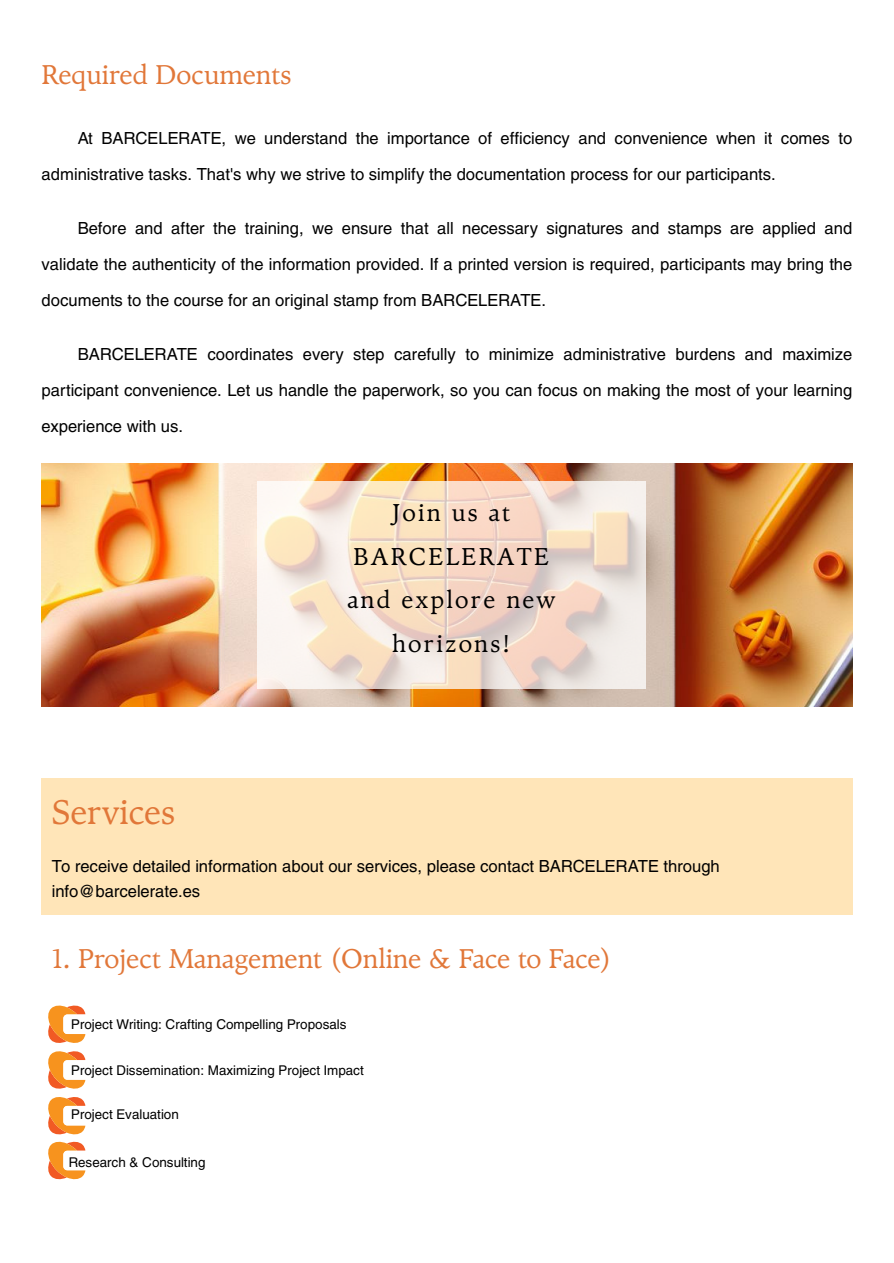
<style>
.page{position:relative;width:894px;height:1263px;background:#fff}
.page>*{position:absolute;margin:0;border:0;box-sizing:border-box;transform-origin:0 0}
.t1{font:34.5px "TY Serif";color:#e17739}
.t2{font:27px "TY Serif";color:#e17739}
.t3{font:24.3px/43.8px "TY Serif";letter-spacing:.09em;color:#000;text-align:center}
.t4{font:16.5px/36px "Helios";color:#000}
.t5{font:13.35px "Helios";color:#000}
</style>
<div class="page">
<img style="left:42px;top:464px;width:810px;height:242px">
<svg style="left:257px;top:481px;width:388px;height:208px;background:#f2dfd0"></svg>
<div style="left:42px;top:778px;width:810px;height:137px;background:#ffe5b8"></div>
<svg style="left:48px;top:1005px;width:38px;height:38px"></svg>
<svg style="left:48px;top:1051px;width:38px;height:38px"></svg>
<svg style="left:48px;top:1097px;width:38px;height:38px"></svg>
<svg style="left:48px;top:1141px;width:38px;height:39px"></svg>
<h1 class="t2" style="left:42px;top:59px;width:251px">Required Documents</h1>
<p class="t4" style="left:42px;top:120px;width:812px;text-indent:36px">At BARCELERATE, we understand the importance of efficiency and convenience when it comes to administrative tasks. That's why we strive to simplify the documentation process for our participants.</p>
<p class="t4" style="left:42px;top:210px;width:812px;text-align:justify;text-indent:36px">Before and after the training, we ensure that all necessary signatures and stamps are applied and validate the authenticity of the information provided. If a printed version is required, participants may bring the documents to the course for an original stamp from BARCELERATE.</p>
<p class="t4" style="left:42px;top:336px;width:811px;text-align:justify;text-indent:36px">BARCELERATE coordinates every step carefully to minimize administrative burdens and maximize participant convenience. Let us handle the paperwork, so you can focus on making the most of your learning experience with us.</p>
<p class="t3" style="left:353px;top:491px;width:197px">Join us at<br>BARCELERATE</p>
<p class="t3" style="left:347px;top:578px;width:209px">and explore new horizons!</p>
<h1 class="t1" style="left:52px;top:791px;width:125px">Services</h1>
<p class="t4" style="left:52px;top:853px;width:669px;line-height:24.8px">To receive detailed information about our services, please contact BARCELERATE through info@barcelerate.es</p>
<p class="t2" style="left:51px;top:942px;width:562px">1. Project Management (Online &amp; Face to Face)</p>
<p class="t5" style="left:71px;top:1015px;width:277px">Project Writing: Crafting Compelling Proposals</p>
<p class="t5" style="left:71px;top:1061px;width:294px">Project Dissemination: Maximizing Project Impact</p>
<p class="t5" style="left:71px;top:1106px;width:109px">Project Evaluation</p>
<p class="t5" style="left:69px;top:1154px;width:138px">Research &amp; Consulting</p>
</div>
